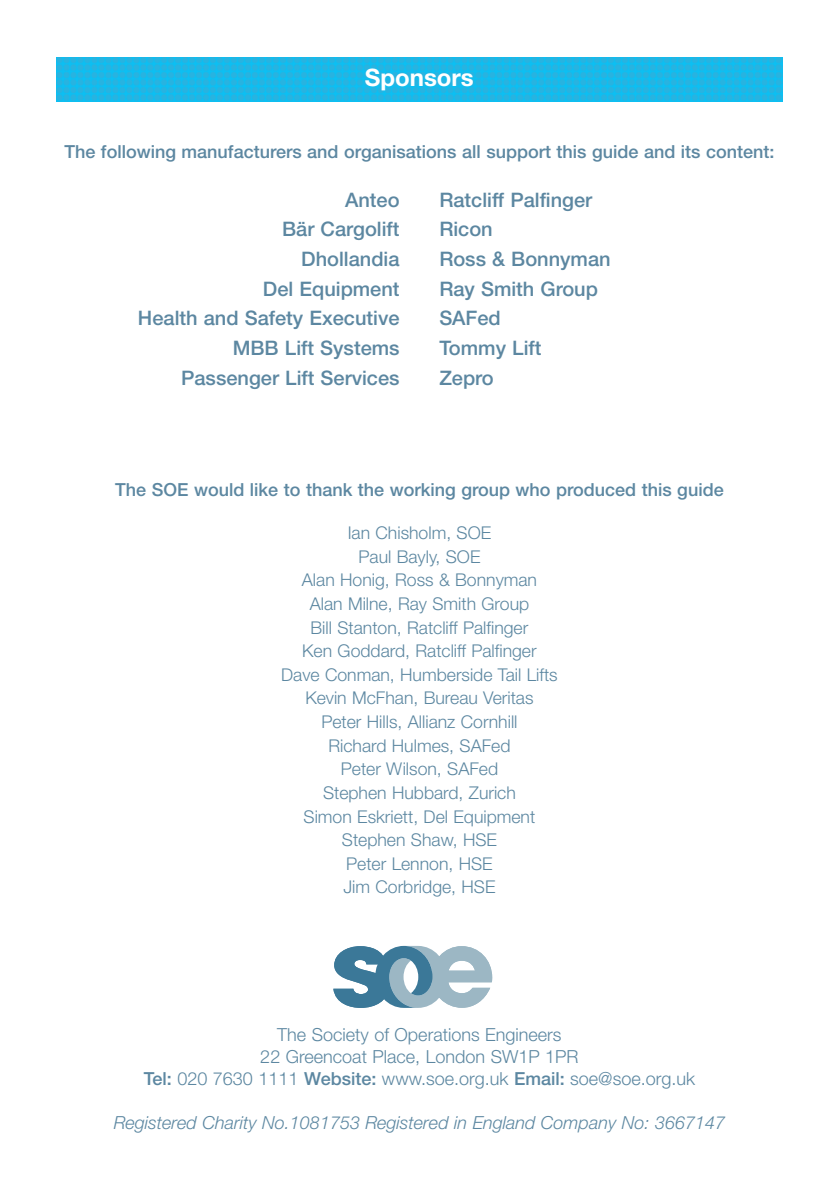
<style>
.page{position:relative;width:840px;height:1191px;background:#fff}
.page>*{position:absolute;margin:0;border:0;box-sizing:border-box;transform-origin:0 0}
.t1{font:700 24px "Helvetica Neue";color:#fff}
.t2{font:500 20px/29.6px "Helvetica Neue";color:#5c87a1;text-align:right}
.t3{font:500 18px "Helvetica Neue";color:#5c87a1}
.t4{font:300 18px/22px "Helvetica Neue";color:#5c87a1;text-align:center}
.t5{font:italic 300 18px "Helvetica Neue";color:#5c87a1}
.t6{font:300 17.6px/23.6px "Helvetica Neue";color:#5c87a1;text-align:center}
.s1{font-weight:500}
</style>
<div class="page">
<svg style="left:56px;top:57px;width:726px;height:1px"></svg>
<img style="left:56px;top:58px;width:726px;height:43px">
<svg style="left:333px;top:946px;width:159px;height:62px"></svg>
<h1 class="t1" style="left:364px;top:68px;width:110px">Sponsors</h1>
<p class="t3" style="left:64px;top:145px;width:711px">The following manufacturers and organisations all support this guide and its content:</p>
<p class="t2" style="left:138px;top:187px;width:263px">Anteo<br>Bär Cargolift<br>Dhollandia<br>Del Equipment<br>Health and Safety Executive<br>MBB Lift Systems<br>Passenger Lift Services</p>
<p class="t2" style="left:439px;top:187px;width:173px;text-align:left">Ratcliff Palfinger<br>Ricon<br>Ross &amp; Bonnyman<br>Ray Smith Group<br>SAFed<br>Tommy Lift<br>Zepro</p>
<p class="t3" style="left:115px;top:483px;width:609px">The SOE would like to thank the working group who produced this guide</p>
<p class="t6" style="left:281px;top:523px;width:278px">Ian Chisholm, SOE<br>Paul Bayly, SOE<br>Alan Honig, Ross &amp; Bonnyman<br>Alan Milne, Ray Smith Group<br>Bill Stanton, Ratcliff Palfinger<br>Ken Goddard, Ratcliff Palfinger<br>Dave Conman, Humberside Tail Lifts<br>Kevin McFhan, Bureau Veritas<br>Peter Hills, Allianz Cornhill<br>Richard Hulmes, SAFed<br>Peter Wilson, SAFed<br>Stephen Hubbard, Zurich<br>Simon Eskriett, Del Equipment<br>Stephen Shaw, HSE<br>Peter Lennon, HSE<br>Jim Corbridge, HSE</p>
<p class="t4" style="left:144px;top:1025px;width:552px">The Society of Operations Engineers<br>22 Greencoat Place, London SW1P 1PR<br><span class="s1">Tel:</span> 020 7630 1111 <span class="s1">Website:</span> www.soe.org.uk <span class="s1">Email:</span> soe@soe.org.uk</p>
<p class="t5" style="left:114px;top:1116px;width:612px">Registered Charity No.1081753 Registered in England Company No: 3667147</p>
</div>
